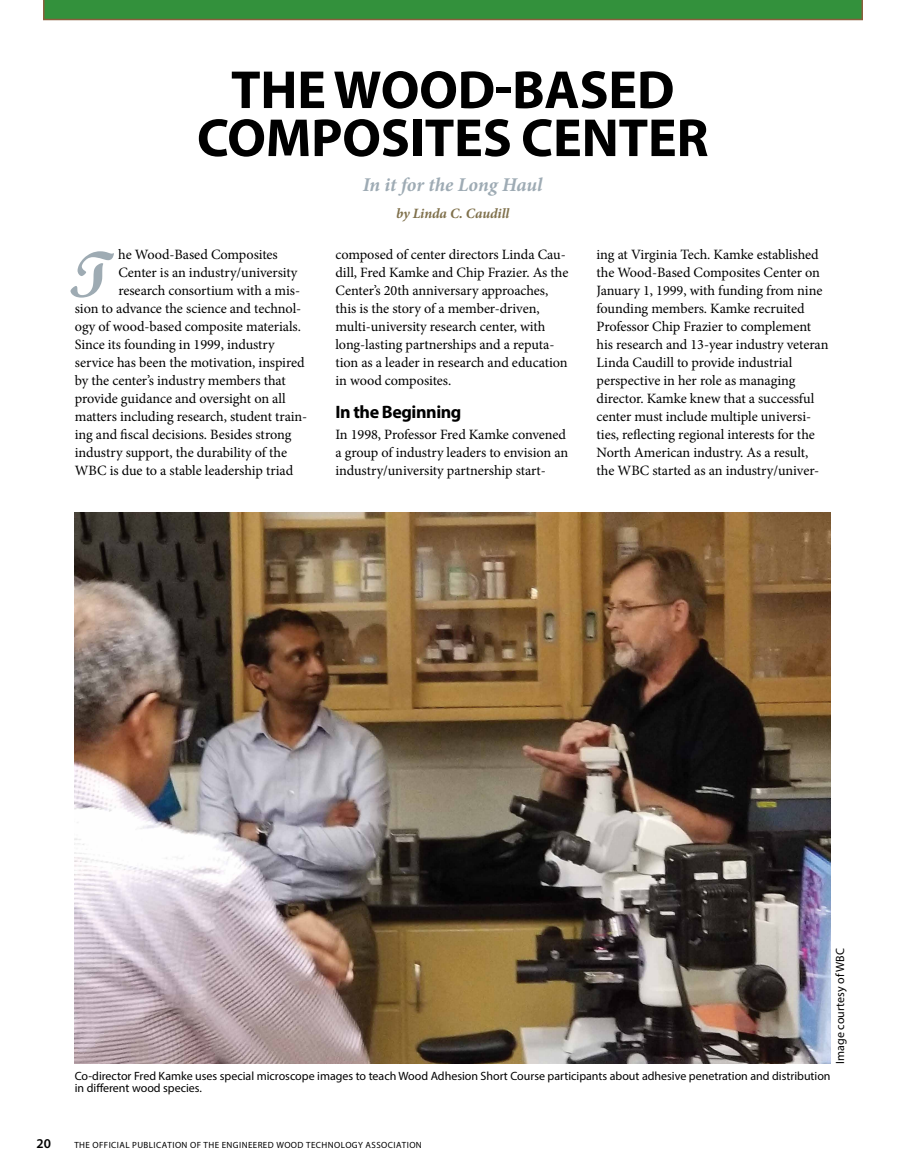
<style>
.page{position:relative;width:905px;height:1175px;background:#fff}
.page>*{position:absolute;margin:0;border:0;box-sizing:border-box;transform-origin:0 0}
.t1{font:700 54px/48px "Myriad Pro";letter-spacing:-.005em;color:#000;text-align:center}
.t2{font:italic 700 19.5px "Minion Pro";color:#9eabb4}
.t3{font:700 18px "Myriad Pro";letter-spacing:-.025em;color:#000}
.t4{font:14.25px/18px "Minion Pro";letter-spacing:-.005em;color:#000}
.t5{font:italic 700 14.25px "Minion Pro";letter-spacing:-.01em;color:#7f704b}
.t6{font:600 13.5px "Myriad Pro";color:#000}
.t7{font:12px/12px "Myriad Pro";color:#000}
.t8{font:9px "Myriad Pro";letter-spacing:.045em;color:#000}
</style>
<div class="page">
<svg style="left:43px;top:0;width:820px;height:20px;background:#388d3c"></svg>
<svg style="left:70px;top:251px;width:44px;height:46px"></svg>
<img style="left:75px;top:512px;width:755px;height:551px">
<h1 class="t1" style="left:197px;top:64px;width:513px">THE WOOD-BASED<br>COMPOSITES CENTER</h1>
<h2 class="t2" style="left:363px;top:170px;width:181px">In it for the Long Haul</h2>
<p class="t5" style="left:396px;top:203px;width:115px">by Linda C. Caudill</p>
<p class="t4" style="left:118px;top:246px;width:161px">he Wood-Based Composites</p>
<p class="t4" style="left:118px;top:264px;width:180px">Center is an industry/university</p>
<p class="t4" style="left:118px;top:282px;width:183px">research consortium with a mis-</p>
<p class="t4" style="left:75px;top:300px;width:228px">sion to advance the science and technol-</p>
<p class="t4" style="left:75px;top:318px;width:228px">ogy of wood-based composite materials.</p>
<p class="t4" style="left:75px;top:336px;width:201px">Since its founding in 1999, industry</p>
<p class="t4" style="left:75px;top:354px;width:231px">service has been the motivation, inspired</p>
<p class="t4" style="left:75px;top:372px;width:212px">by the center’s industry members that</p>
<p class="t4" style="left:75px;top:390px;width:212px">provide guidance and oversight on all</p>
<p class="t4" style="left:75px;top:408px;width:234px">matters including research, student train-</p>
<p class="t4" style="left:75px;top:426px;width:218px">ing and fiscal decisions. Besides strong</p>
<p class="t4" style="left:75px;top:444px;width:214px">industry support, the durability of the</p>
<p class="t4" style="left:75px;top:462px;width:220px">WBC is due to a stable leadership triad</p>
<p class="t4" style="left:335px;top:246px;width:234px">composed of center directors Linda Cau&shy;dill, Fred Kamke and Chip Frazier. As the Center’s 20th anniversary approaches, this is the story of a member-driven, multi-university research center, with long-lasting partnerships and a reputa&shy;tion as a leader in research and education in wood composites.</p>
<p class="t3" style="left:335px;top:400px;width:127px">In the Beginning</p>
<p class="t4" style="left:335px;top:426px;width:234px">In 1998, Professor Fred Kamke convened a group of industry leaders to envision an industry/university partnership start-</p>
<p class="t4" style="left:596px;top:246px;width:233px">ing at Virginia Tech. Kamke established the Wood-Based Composites Center on January 1, 1999, with funding from nine founding members. Kamke recruited Professor Chip Frazier to complement his research and 13-year industry veteran Linda Caudill to provide industrial perspective in her role as managing director. Kamke knew that a successful center must include multiple universi&shy;ties, reflecting regional interests for the North American industry. As a result, the WBC started as an industry/univer-</p>
<p class="t7" style="left:834px;top:1063px;width:117px;rotate:-90deg">Image courtesy of WBC</p>
<p class="t7" style="left:75px;top:1069px;width:757px">Co-director Fred Kamke uses special microscope images to teach Wood Adhesion Short Course participants about adhesive penetration and distribution in different wood species.</p>
<p class="t6" style="left:37px;top:1134px;width:16px">20</p>
<p class="t8" style="left:74px;top:1139px;width:349px">THE OFFICIAL PUBLICATION OF THE ENGINEERED WOOD TECHNOLOGY ASSOCIATION</p>
</div>
